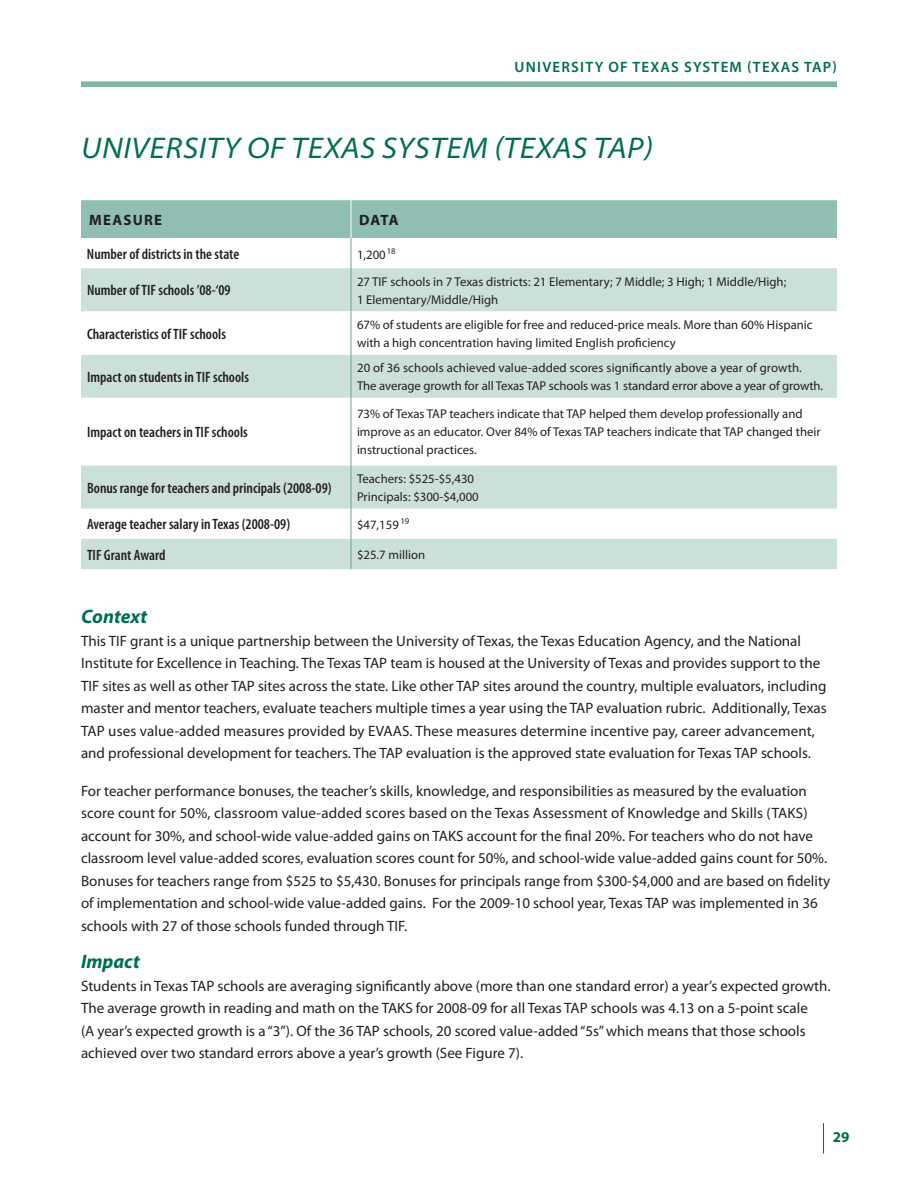
<style>
.page{position:relative;width:918px;height:1188px;background:#fff}
.page>*{position:absolute;margin:0;border:0;box-sizing:border-box;transform-origin:0 0}
.t1{font:italic semi-expanded 30px "Myriad Pro";letter-spacing:.02em;color:#006e51}
.t2{font:italic 700 19.5px "Myriad Pro";color:#006e51}
.t3{font:15px/22.5px "Myriad Pro";color:#231f20}
.t4{font:600 condensed 15px "Myriad Pro";color:#231f20}
.t5{font:600 15px "Myriad Pro";letter-spacing:.08em;color:#006e51}
.t6{font:700 15px "Myriad Pro";letter-spacing:.08em;color:#231f20}
.t7{font:700 15px "Myriad Pro";color:#006e51}
.t8{font:12.75px/18px "Myriad Pro";color:#231f20}
</style>
<div class="page">
<div style="left:81px;top:81px;width:756px;height:6px;background:#81b5a8"></div>
<hr style="left:823px;top:1123px;width:1px;height:31px;background:#006e51">
<div style="left:81px;top:200px;width:756px;height:38px;background:#90beb2"></div>
<svg style="left:81px;top:268px;width:756px;height:301px;fill:#cbe0d9"></svg>
<svg style="left:81px;top:311px;width:756px;height:154px"></svg>
<hr style="left:351px;top:238px;width:1px;height:30px;background:#64a796">
<hr style="left:351px;top:268px;width:1px;height:43px;background:#64a796">
<hr style="left:351px;top:311px;width:1px;height:44px;background:#64a796">
<hr style="left:351px;top:355px;width:1px;height:43px;background:#64a796">
<hr style="left:351px;top:398px;width:1px;height:67px;background:#64a796">
<hr style="left:351px;top:465px;width:1px;height:44px;background:#64a796">
<hr style="left:351px;top:509px;width:1px;height:30px;background:#64a796">
<hr style="left:351px;top:539px;width:1px;height:30px;background:#64a796">
<hr style="left:351px;top:200px;width:1px;height:38px;background:#fff">
<p class="t5" style="left:515px;top:58px;width:179px">UNIVERSITY OF TEXAS SYS</p>
<p class="t5" style="left:712px;top:58px;width:61px">TEM (TEXAS</p>
<p class="t5" style="left:804px;top:58px;width:34px">TAP )</p>
<h1 class="t1" style="left:81px;top:129px;width:369px">UNIVERSITY OF TEXAS SYSTEM</h1>
<h1 class="t1" style="left:494px;top:129px;width:27px">(TEXA</h1>
<h1 class="t1" style="left:572px;top:129px;width:82px">S TA P)</h1>
<p class="t6" style="left:89px;top:210px;width:74px">MEASURE</p>
<p class="t6" style="left:359px;top:210px;width:41px">DATA</p>
<p class="t4" style="left:87px;top:245px;width:154px">Number of districts in the state</p>
<p class="t8" style="left:357px;top:245px;width:40px">1,200<sup>18</sup></p>
<p class="t4" style="left:87px;top:281px;width:145px">Number of TIF schools ’08-‘09</p>
<p class="t8" style="left:357px;top:272px;width:431px">27 TIF schools in 7 Texas districts: 21 Elementary; 7 Middle; 3 High; 1 Middle/High;<br>1 Elementary/Middle/High</p>
<p class="t4" style="left:87px;top:324px;width:141px">Characteristics of TIF schools</p>
<p class="t8" style="left:357px;top:315px;width:457px">67% of students are eligible for free and reduced-price meals. More than 60% Hispanic with a high concentration having limited English proficiency</p>
<p class="t4" style="left:87px;top:368px;width:163px">Impact on students in TIF schools</p>
<p class="t8" style="left:357px;top:359px;width:468px">20 of 36 schools achieved value-added scores significantly above a year of growth.<br>The average growth for all Texas TAP schools was 1 standard error above a year of growth.</p>
<p class="t4" style="left:87px;top:423px;width:162px">Impact on teachers in TIF schools</p>
<p class="t8" style="left:357px;top:405px;width:465px">73% of Texas TAP teachers indicate that TAP helped them develop professionally and improve as an educator. Over 84% of Texas TAP teachers indicate that TAP changed their instructional practices.</p>
<p class="t4" style="left:87px;top:478px;width:246px">Bonus range for teachers and principals (2008-09)</p>
<p class="t8" style="left:357px;top:469px;width:123px">Teachers: $525-$5,430<br>Principals: $300-$4,000</p>
<p class="t4" style="left:87px;top:515px;width:205px">Average teacher salary in Texas (2008-09)</p>
<p class="t8" style="left:357px;top:516px;width:54px">$47,159 <sup>19</sup></p>
<p class="t4" style="left:87px;top:545px;width:80px">TIF Grant Award</p>
<p class="t8" style="left:357px;top:545px;width:70px">$25.7 million</p>
<h2 class="t2" style="left:81px;top:604px;width:68px">Context</h2>
<p class="t3" style="left:81px;top:629px;width:747px">This TIF grant is a unique partnership between the University of Texas, the Texas Education Agency, and the National Institute for Excellence in Teaching. The Texas TAP team is housed at the University of Texas and provides support to the TIF sites as well as other TAP sites across the state. Like other TAP sites around the country, multiple evaluators, including master and mentor teachers, evaluate teachers multiple times a year using the TAP evaluation rubric. Additionally, Texas TAP uses value-added measures provided by EVAAS. These measures determine incentive pay, career advancement, and professional development for teachers. The TAP evaluation is the approved state evaluation for Texas TAP schools.</p>
<p class="t3" style="left:81px;top:779px;width:751px">For teacher performance bonuses, the teacher’s skills, knowledge, and responsibilities as measured by the evaluation score count for 50%, classroom value-added scores based on the Texas Assessment of Knowledge and Skills (TAKS) account for 30%, and school-wide value-added gains on TAKS account for the final 20%. For teachers who do not have classroom level value-added scores, evaluation scores count for 50%, and school-wide value-added gains count for 50%.<br>Bonuses for teachers range from $525 to $5,430. Bonuses for principals range from $300-$4,000 and are based on fidelity of implementation and school-wide value-added gains. For the 2009-10 school year, Texas TAP was implemented in 36 schools with 27 of those schools funded through TIF.</p>
<h2 class="t2" style="left:81px;top:949px;width:60px">Impact</h2>
<p class="t3" style="left:81px;top:974px;width:751px">Students in Texas TAP schools are averaging significantly above (more than one standard error) a year’s expected growth.<br>The average growth in reading and math on the TAKS for 2008-09 for all Texas TAP schools was 4.13 on a 5-point scale<br>(A year’s expected growth is a “3”). Of the 36 TAP schools, 20 scored value-added “5s” which means that those schools achieved over two standard errors above a year’s growth (See Figure 7).</p>
<p class="t7" style="left:833px;top:1127px;width:18px">29</p>
</div>
